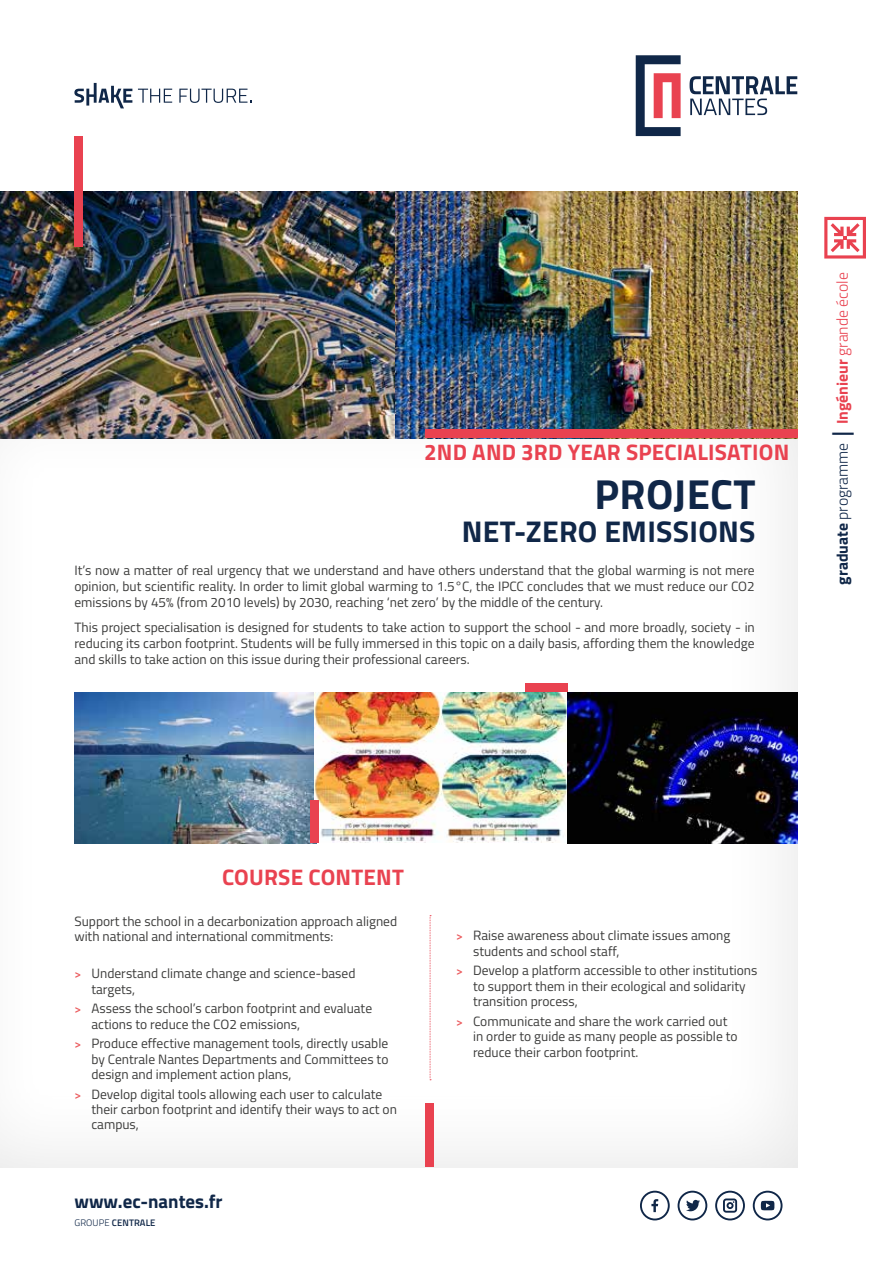
<style>
.page{position:relative;width:893px;height:1263px;background:#fff}
.page>*{position:absolute;margin:0;border:0;box-sizing:border-box;transform-origin:0 0}
.t1{font:700 42px "Titillium";letter-spacing:.01em;color:#102748}
.t2{font:700 30px "Titillium";letter-spacing:.01em;color:#102748}
.t3{font:700 22.5px "Titillium";letter-spacing:.01em;color:#e94250}
.t4{font:700 18.9px "Titillium";color:#102748}
.t5{font:300 15.75px "Titillium";color:#e94250}
.t6{font:13.5px/15.5px "Titillium";color:#3c3c3b}
.t7{font:600 9.45px "Titillium";letter-spacing:.01em;color:#102748}
.s1{font-weight:700;color:#102748}
.s2{color:#102748}
.s3{font-weight:700;font-size:31.5px;color:#102748}
.s4{font-weight:700}
.s5{font-weight:600;font-size:12px;color:#eb5b5e}
.s6{font-weight:300}
</style>
<div class="page">
<img style="left:0;top:191px;width:395px;height:247px">
<img style="left:395px;top:191px;width:402px;height:247px">
<img style="left:74px;top:692px;width:723px;height:152px">
<div style="left:425px;top:429px;width:372px;height:9px;background:#e94250"></div>
<div style="left:425px;top:1103px;width:9px;height:64px;background:#e94250"></div>
<div style="left:310px;top:800px;width:9px;height:43px;background:#e94250"></div>
<div style="left:525px;top:683px;width:42px;height:9px;background:#e94250"></div>
<svg style="left:690px;top:76px;width:107px;height:39px"></svg>
<svg style="left:636px;top:55px;width:45px;height:81px"></svg>
<svg style="left:640px;top:1191px;width:30px;height:29px"></svg>
<svg style="left:678px;top:1191px;width:29px;height:29px"></svg>
<svg style="left:715px;top:1191px;width:30px;height:29px"></svg>
<svg style="left:753px;top:1191px;width:29px;height:29px"></svg>
<svg style="left:138px;top:89px;width:34px;height:14px"></svg>
<svg style="left:179px;top:89px;width:72px;height:14px"></svg>
<svg style="left:74px;top:83px;width:58px;height:25px"></svg>
<svg style="left:430px;top:915px;width:1px;height:165px"></svg>
<div style="left:74px;top:136px;width:9px;height:111px;background:#e94250"></div>
<svg style="left:824px;top:217px;width:42px;height:42px"></svg>
<h3 class="t3" style="left:424px;top:435px;width:367px">2ND AND 3RD YEAR SPECIALISATION</h3>
<h1 class="t1" style="left:594px;top:462px;width:163px">PROJECT</h1>
<h2 class="t2" style="left:462px;top:508px;width:295px">NET-ZERO EMISSIONS</h2>
<p class="t6" style="left:74px;top:561px;width:682px;line-height:16.2px;text-align:justify">It’s now a matter of real urgency that we understand and have others understand that the global warming is not mere opinion, but scientific reality. In order to limit global warming to 1.5°C, the IPCC concludes that we must reduce our CO2 emissions by 45% (from 2010 levels) by 2030, reaching ‘net zero’ by the middle of the century.</p>
<p class="t6" style="left:74px;top:618px;width:682px;line-height:16.2px;text-align:justify">This project specialisation is designed for students to take action to support the school - and more broadly, society - in reducing its carbon footprint. Students will be fully immersed in this topic on a daily basis, affording them the knowledge and skills to take action on this issue during their professional careers.</p>
<p class="t5" style="left:831px;top:585px;width:314px;rotate:-90deg"><span class="s1">graduate</span> <span class="s2">programme</span> <span class="s3">I</span> <span class="s4">Ingénieur</span> grande école</p>
<h3 class="t3" style="left:222px;top:860px;width:183px">COURSE CONTENT</h3>
<p class="t6" style="left:74px;top:912px;width:324px">Support the school in a decarbonization approach aligned with national and international commitments:</p>
<p class="t6" style="left:91px;top:965px;width:266px;text-indent:-17px"><span class="s5">&gt;</span> Understand climate change and science-based targets,</p>
<p class="t6" style="left:91px;top:1000px;width:282px;text-indent:-17px"><span class="s5">&gt;</span> Assess the school’s carbon footprint and evaluate actions to reduce the CO2 emissions,</p>
<p class="t6" style="left:91px;top:1035px;width:299px;text-align:justify;text-indent:-17px"><span class="s5">&gt;</span> Produce effective management tools, directly usable by Centrale Nantes Departments and Committees to design and implement action plans,</p>
<p class="t6" style="left:91px;top:1085px;width:307px;text-indent:-17px"><span class="s5">&gt;</span> Develop digital tools allowing each user to calculate their carbon footprint and identify their ways to act on campus,</p>
<h3 class="t4" style="left:74px;top:1187px;width:150px">www.ec-nantes.fr</h3>
<p class="t7" style="left:74px;top:1215px;width:83px"><span class="s6">GROUPE</span> CENTRALE</p>
<p class="t6" style="left:473px;top:927px;width:259px;text-indent:-17px"><span class="s5">&gt;</span> Raise awareness about climate issues among students and school staff,</p>
<p class="t6" style="left:473px;top:962px;width:286px;text-indent:-17px"><span class="s5">&gt;</span> Develop a platform accessible to other institutions to support them in their ecological and solidarity transition process,</p>
<p class="t6" style="left:473px;top:1013px;width:266px;text-indent:-17px"><span class="s5">&gt;</span> Communicate and share the work carried out in order to guide as many people as possible to reduce their carbon footprint.</p>
</div>
